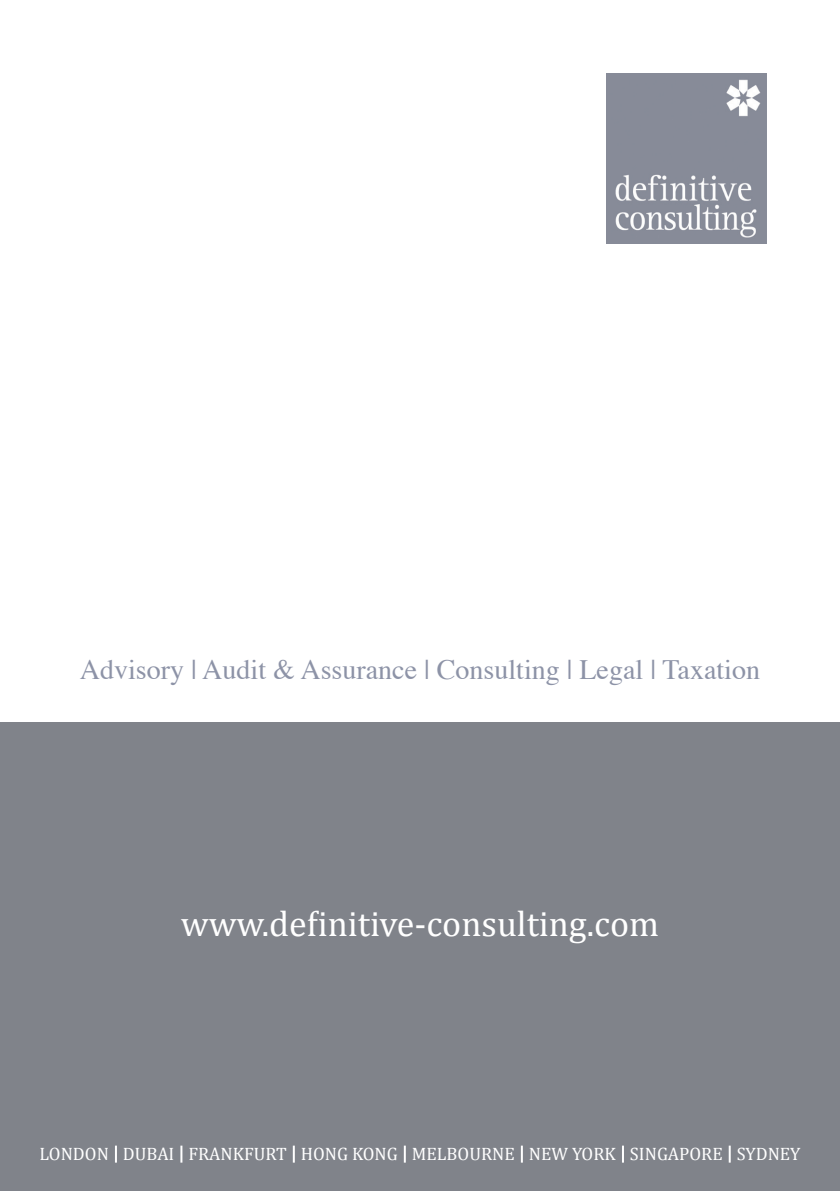
<style>
.page{position:relative;width:840px;height:1191px;background:#fff}
.page>*{position:absolute;margin:0;border:0;box-sizing:border-box;transform-origin:0 0}
.t1{font:36px "Cambria";color:#fff}
.t2{font:28px "Times";color:#8d93a7}
.t3{font:18px "Cambria";color:#fff}
</style>
<div class="page">
<div style="left:0;top:722px;width:839px;height:469px;background:#80838a"></div>
<img style="left:606px;top:74px;width:159px;height:170px">
<svg style="left:403px;top:1145px;width:2px;height:17px"></svg>
<svg style="left:180px;top:1145px;width:2px;height:17px"></svg>
<svg style="left:728px;top:1145px;width:2px;height:17px"></svg>
<svg style="left:115px;top:1145px;width:2px;height:17px"></svg>
<svg style="left:292px;top:1145px;width:2px;height:17px"></svg>
<svg style="left:520px;top:1145px;width:2px;height:17px"></svg>
<svg style="left:622px;top:1145px;width:1px;height:17px"></svg>
<p class="t2" style="left:80px;top:643px;width:681px">Advisory | Audit &amp; Assurance | Consulting | Legal | Taxation</p>
<p class="t1" style="left:181px;top:902px;width:479px">www.definitive-consulting.com</p>
<p class="t3" style="left:39px;top:1142px;width:71px">LONDON</p>
<p class="t3" style="left:123px;top:1142px;width:53px">DUBAI</p>
<p class="t3" style="left:188px;top:1142px;width:100px">FRANKFURT</p>
<p class="t3" style="left:300px;top:1142px;width:98px">HONG KONG</p>
<p class="t3" style="left:411px;top:1142px;width:104px">MELBOURNE</p>
<p class="t3" style="left:528px;top:1142px;width:88px">NEW YORK</p>
<p class="t3" style="left:629px;top:1142px;width:94px">SINGAPORE</p>
<p class="t3" style="left:736px;top:1142px;width:65px">SYDNEY</p>
</div>
